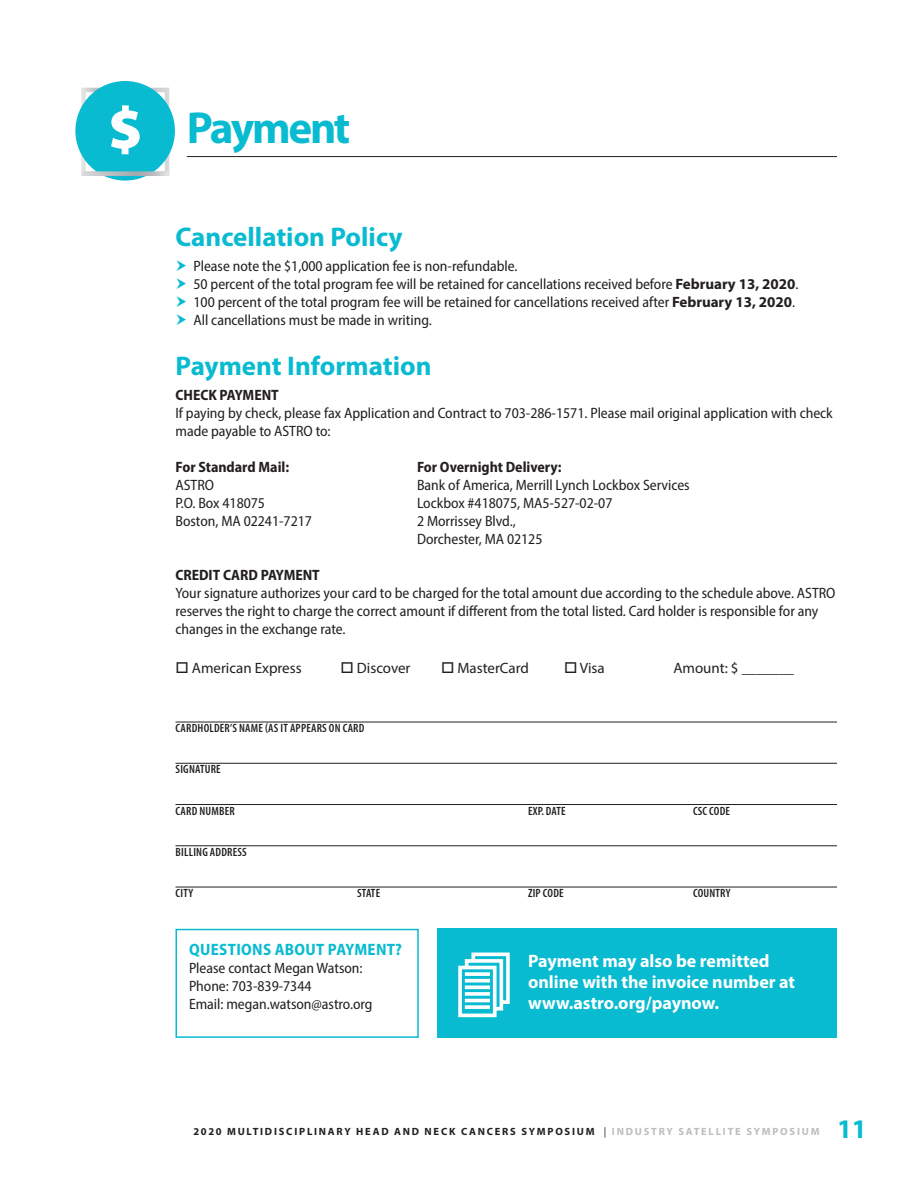
<style>
.page{position:relative;width:918px;height:1188px;background:#fff}
.page>*{position:absolute;margin:0;border:0;box-sizing:border-box;transform-origin:0 0}
.t1{font:900 60px "Myriad Pro";color:#fff}
.Large-Title{font:700 45px "Myriad Pro";letter-spacing:-.055em;color:#09bbd1}
.subhead_1{font:700 27px "Myriad Pro";color:#09bbd1}
.body_text_1{font:700 18px/21px "Myriad Pro";color:#fff}
.form_all_caps{font:700 semi-condensed 16.5px "Myriad Pro";letter-spacing:.02em;color:#09bbd1}
.form_text{font:semi-condensed 15px/18px "Myriad Pro";color:#231f20}
.form_text-2{font:700 semi-condensed 15px "Myriad Pro";color:#231f20}
.form_text_with_boxes{font:15px "Myriad Pro";color:#231f20}
.form_text_with_line{font:600 condensed 12px "Myriad Pro";letter-spacing:.02em;color:#231f20}
.t2{font:700 10.5px "Myriad Pro";letter-spacing:.17em;color:#231f20}
.s1{font-weight:700;font-stretch:normal}
.s2{font-weight:400}
.s3{color:#bcbdc0}
</style>
<div class="page">
<div style="left:81px;top:88px;width:88px;height:88px;border:4px solid #fff"></div>
<div style="left:75px;top:81px;width:100px;height:100px;background:#09bbd1;border-radius:50%"></div>
<svg style="left:82px;top:171px;width:86px;height:5px"></svg>
<hr style="left:187px;top:156px;width:650px;height:1px;background:#231f20">
<hr style="left:176px;top:722px;width:661px;height:1px;background:#231f20">
<hr style="left:176px;top:763px;width:661px;height:1px;background:#231f20">
<hr style="left:176px;top:804px;width:661px;height:1px;background:#231f20">
<hr style="left:176px;top:845px;width:661px;height:1px;background:#231f20">
<hr style="left:176px;top:887px;width:661px;height:1px;background:#231f20">
<div style="left:437px;top:929px;width:400px;height:109px;background:#09bbd1"></div>
<svg style="left:458px;top:952px;width:52px;height:66px"></svg>
<div style="left:176px;top:929px;width:243px;height:109px;border:2px solid #09bbd1"></div>
<p class="t1" style="left:108px;top:89px;width:36px">$</p>
<p class="Large-Title" style="left:187px;top:98px;width:165px">Payment</p>
<p class="subhead_1" style="left:176px;top:219px;width:229px">Cancellation Policy</p>
<p class="form_text" style="left:194px;top:256px;width:326px">Please note the $1,000 application fee is non-refundable.</p>
<p class="form_text" style="left:194px;top:274px;width:606px">50 percent of the total program fee will be retained for cancellations received before <span class="s1">February 13, 2020</span>.</p>
<p class="form_text" style="left:194px;top:292px;width:603px">100 percent of the total program fee will be retained for cancellations received after <span class="s1">February 13, 2020</span>.</p>
<p class="form_text" style="left:194px;top:310px;width:240px">All cancellations must be made in writing.</p>
<p class="subhead_1" style="left:176px;top:348px;width:258px">Payment Information</p>
<p class="form_text-2" style="left:176px;top:385px;width:105px">CHECK PAYMENT</p>
<p class="form_text" style="left:176px;top:404px;width:659px">If paying by check, please fax Application and Contract to 703-286-1571. Please mail original application with check made payable to ASTRO to:</p>
<p class="form_text-2" style="left:176px;top:457px;width:115px">For Standard Mail:</p>
<p class="form_text-2" style="left:417px;top:457px;width:146px">For Overnight Delivery:</p>
<p class="form_text" style="left:176px;top:476px;width:40px">ASTRO</p>
<p class="form_text" style="left:417px;top:476px;width:274px">Bank of America, Merrill Lynch Lockbox Services</p>
<p class="form_text" style="left:176px;top:494px;width:91px">P.O. Box 418075</p>
<p class="form_text" style="left:417px;top:494px;width:197px">Lockbox #418075, MA5-527-02-07</p>
<p class="form_text" style="left:176px;top:512px;width:138px">Boston, MA 02241-7217</p>
<p class="form_text" style="left:417px;top:512px;width:100px">2 Morrissey Blvd.,</p>
<p class="form_text" style="left:417px;top:530px;width:127px">Dorchester, MA 02125</p>
<p class="form_text-2" style="left:176px;top:565px;width:146px">CREDIT CARD PAYMENT</p>
<p class="form_text" style="left:176px;top:584px;width:662px">Your signature authorizes your card to be charged for the total amount due according to the schedule above. ASTRO reserves the right to charge the correct amount if different from the total listed. Card holder is responsible for any changes in the exchange rate.</p>
<p class="form_text_with_boxes" style="left:176px;top:659px;width:128px">□ American Express</p>
<p class="form_text_with_boxes" style="left:340px;top:659px;width:71px">□ Discover</p>
<p class="form_text_with_boxes" style="left:441px;top:659px;width:89px">□ MasterCard</p>
<p class="form_text_with_boxes" style="left:564px;top:659px;width:42px">□ Visa</p>
<p class="form_text_with_boxes" style="left:674px;top:659px;width:122px">Amount: $ _______</p>
<p class="form_text_with_line" style="left:176px;top:721px;width:190px">CARDHOLDER’S NAME (AS IT APPEARS ON CARD</p>
<p class="form_text_with_line" style="left:176px;top:762px;width:47px">SIGNATURE</p>
<p class="form_text_with_line" style="left:176px;top:803px;width:61px">CARD NUMBER</p>
<p class="form_text_with_line" style="left:528px;top:803px;width:39px">EXP. DATE</p>
<p class="form_text_with_line" style="left:693px;top:803px;width:39px">CSC CODE</p>
<p class="form_text_with_line" style="left:176px;top:844px;width:73px">BILLING ADDRESS</p>
<p class="form_text_with_line" style="left:176px;top:886px;width:19px">CITY</p>
<p class="form_text_with_line" style="left:357px;top:886px;width:25px">STATE</p>
<p class="form_text_with_line" style="left:528px;top:886px;width:37px">ZIP CODE</p>
<p class="form_text_with_line" style="left:693px;top:886px;width:39px">COUNTRY</p>
<p class="form_all_caps" style="left:189px;top:939px;width:214px">QUESTIONS ABOUT PAYMENT?</p>
<p class="form_text" style="left:189px;top:958px;width:175px">Please contact Megan Watson:</p>
<p class="form_text" style="left:189px;top:976px;width:124px">Phone: 703-839-7344</p>
<p class="form_text" style="left:189px;top:994px;width:185px">Email: megan.watson@astro.org</p>
<p class="body_text_1" style="left:528px;top:950px;width:269px">Payment may also be remitted online with the invoice number at www.astro.org/paynow.</p>
<p class="t2" style="left:194px;top:1125px;width:628px">2020 MULTIDISCIPLINARY HEAD AND NECK CANCERS SYMPOSIUM <span class="s2">|</span> <span class="s3">INDUSTRY SATELLITE SYMPOSIUM</span></p>
<h3 class="subhead_1" style="left:837px;top:1111px;width:31px">11</h3>
</div>
